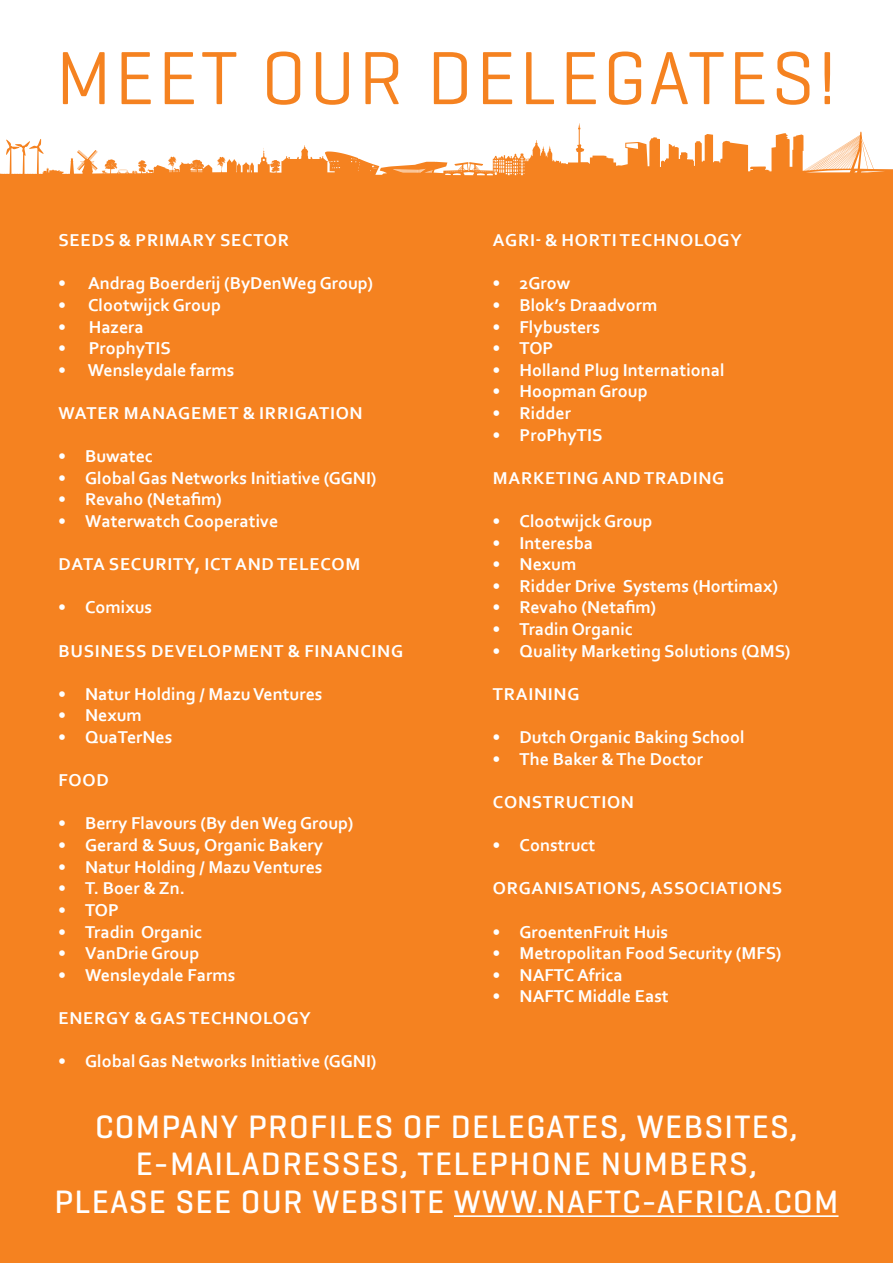
<style>
.page{position:relative;width:893px;height:1263px;background:#fff}
.page>*{position:absolute;margin:0;border:0;box-sizing:border-box;transform-origin:0 0}
.t1{font:76.5px "Geogrotesque";letter-spacing:.04em;color:#f58220}
.t2{font:500 33px/37.5px "Geogrotesque";letter-spacing:.04em;color:#fff;text-align:center}
.t3{font:700 18px "Corbel";color:#fff}
.t4{font:700 18px "Corbel";letter-spacing:.04em;color:#fff}
</style>
<div class="page">
<div style="left:0;top:729px;width:893px;height:534px;background:#f58220"></div>
<div style="left:0;top:123px;width:893px;height:606px;background:#f58220"></div>
<hr style="left:454px;top:1215px;width:384px;height:2px;background:#fff">
<h1 class="t1" style="left:56px;top:30px;width:782px">MEET OUR DELEGATES!</h1>
<p class="t4" style="left:58px;top:229px;width:232px">SEEDS &amp; PRIMARY SECTOR</p>
<p class="t3" style="left:58px;top:272px;width:316px">• Andrag Boerderij (ByDenWeg Group)</p>
<p class="t3" style="left:58px;top:294px;width:164px">• Clootwijck Group</p>
<p class="t3" style="left:58px;top:315px;width:87px">• Hazera</p>
<p class="t3" style="left:58px;top:337px;width:114px">• ProphyTIS</p>
<p class="t3" style="left:58px;top:359px;width:178px">• Wensleydale farms</p>
<p class="t4" style="left:58px;top:402px;width:306px">WATER MANAGEMET &amp; IRRIGATION</p>
<p class="t3" style="left:58px;top:445px;width:96px">• Buwatec</p>
<p class="t3" style="left:58px;top:467px;width:320px">• Global Gas Networks Initiative (GGNI)</p>
<p class="t3" style="left:58px;top:488px;width:165px">• Revaho (Netafim)</p>
<p class="t3" style="left:58px;top:510px;width:222px">• Waterwatch Cooperative</p>
<p class="t4" style="left:58px;top:553px;width:303px">DATA SECURITY, ICT AND TELECOM</p>
<p class="t3" style="left:58px;top:596px;width:96px">• Comixus</p>
<p class="t4" style="left:58px;top:639px;width:346px">BUSINESS DEVELOPMENT &amp; FINANCING</p>
<p class="t3" style="left:58px;top:683px;width:266px">• Natur Holding / Mazu Ventures</p>
<p class="t3" style="left:58px;top:704px;width:85px">• Nexum</p>
<p class="t3" style="left:58px;top:726px;width:116px">• QuaTerNes</p>
<p class="t3" style="left:58px;top:769px;width:52px">FOOD</p>
<p class="t3" style="left:58px;top:812px;width:297px">• Berry Flavours (By den Weg Group)</p>
<p class="t3" style="left:58px;top:834px;width:266px">• Gerard &amp; Suus, Organic Bakery</p>
<p class="t3" style="left:58px;top:855px;width:266px">• Natur Holding / Mazu Ventures</p>
<p class="t3" style="left:58px;top:877px;width:128px">• T. Boer &amp; Zn.</p>
<p class="t3" style="left:58px;top:899px;width:62px">• TOP</p>
<p class="t3" style="left:58px;top:920px;width:145px">• Tradin Organic</p>
<p class="t3" style="left:58px;top:942px;width:143px">• VanDrie Group</p>
<p class="t3" style="left:58px;top:963px;width:179px">• Wensleydale Farms</p>
<p class="t4" style="left:58px;top:1007px;width:254px">ENERGY &amp; GAS TECHNOLOGY</p>
<p class="t3" style="left:58px;top:1050px;width:320px">• Global Gas Networks Initiative (GGNI)</p>
<p class="t4" style="left:493px;top:229px;width:250px">AGRI- &amp; HORTI TECHNOLOGY</p>
<p class="t3" style="left:493px;top:272px;width:79px">• 2Grow</p>
<p class="t3" style="left:493px;top:294px;width:166px">• Blok’s Draadvorm</p>
<p class="t3" style="left:493px;top:315px;width:109px">• Flybusters</p>
<p class="t3" style="left:493px;top:337px;width:62px">• TOP</p>
<p class="t3" style="left:493px;top:359px;width:234px">• Holland Plug International</p>
<p class="t3" style="left:493px;top:380px;width:157px">• Hoopman Group</p>
<p class="t3" style="left:493px;top:402px;width:80px">• Ridder</p>
<p class="t3" style="left:493px;top:423px;width:111px">• ProPhyTIS</p>
<p class="t4" style="left:493px;top:467px;width:233px">MARKETING AND TRADING</p>
<p class="t3" style="left:493px;top:510px;width:161px">• Clootwijck Group</p>
<p class="t3" style="left:493px;top:531px;width:102px">• Interesba</p>
<p class="t3" style="left:493px;top:553px;width:85px">• Nexum</p>
<p class="t3" style="left:493px;top:575px;width:287px">• Ridder Drive Systems (Hortimax)</p>
<p class="t3" style="left:493px;top:596px;width:165px">• Revaho (Netafim)</p>
<p class="t3" style="left:493px;top:618px;width:142px">• Tradin Organic</p>
<p class="t3" style="left:493px;top:639px;width:299px">• Quality Marketing Solutions (QMS)</p>
<p class="t4" style="left:493px;top:683px;width:88px">TRAINING</p>
<p class="t3" style="left:493px;top:726px;width:254px">• Dutch Organic Baking School</p>
<p class="t3" style="left:493px;top:747px;width:212px">• The Baker &amp; The Doctor</p>
<p class="t4" style="left:493px;top:791px;width:143px">CONSTRUCTION</p>
<p class="t3" style="left:493px;top:834px;width:104px">• Construct</p>
<p class="t4" style="left:493px;top:877px;width:291px">ORGANISATIONS, ASSOCIATIONS</p>
<p class="t3" style="left:493px;top:920px;width:177px">• GroentenFruit Huis</p>
<p class="t3" style="left:493px;top:942px;width:290px">• Metropolitan Food Security (MFS)</p>
<p class="t3" style="left:493px;top:963px;width:132px">• NAFTC Africa</p>
<p class="t3" style="left:493px;top:985px;width:178px">• NAFTC Middle East</p>
<h2 class="t2" style="left:54px;top:1107px;width:786px">COMPANY PROFILES OF DELEGATES, WEBSITES,<br>E-MAILADRESSES, TELEPHONE NUMBERS,<br>PLEASE SEE OUR WEBSITE WWW.NAFTC-AFRICA.COM</h2>
</div>
